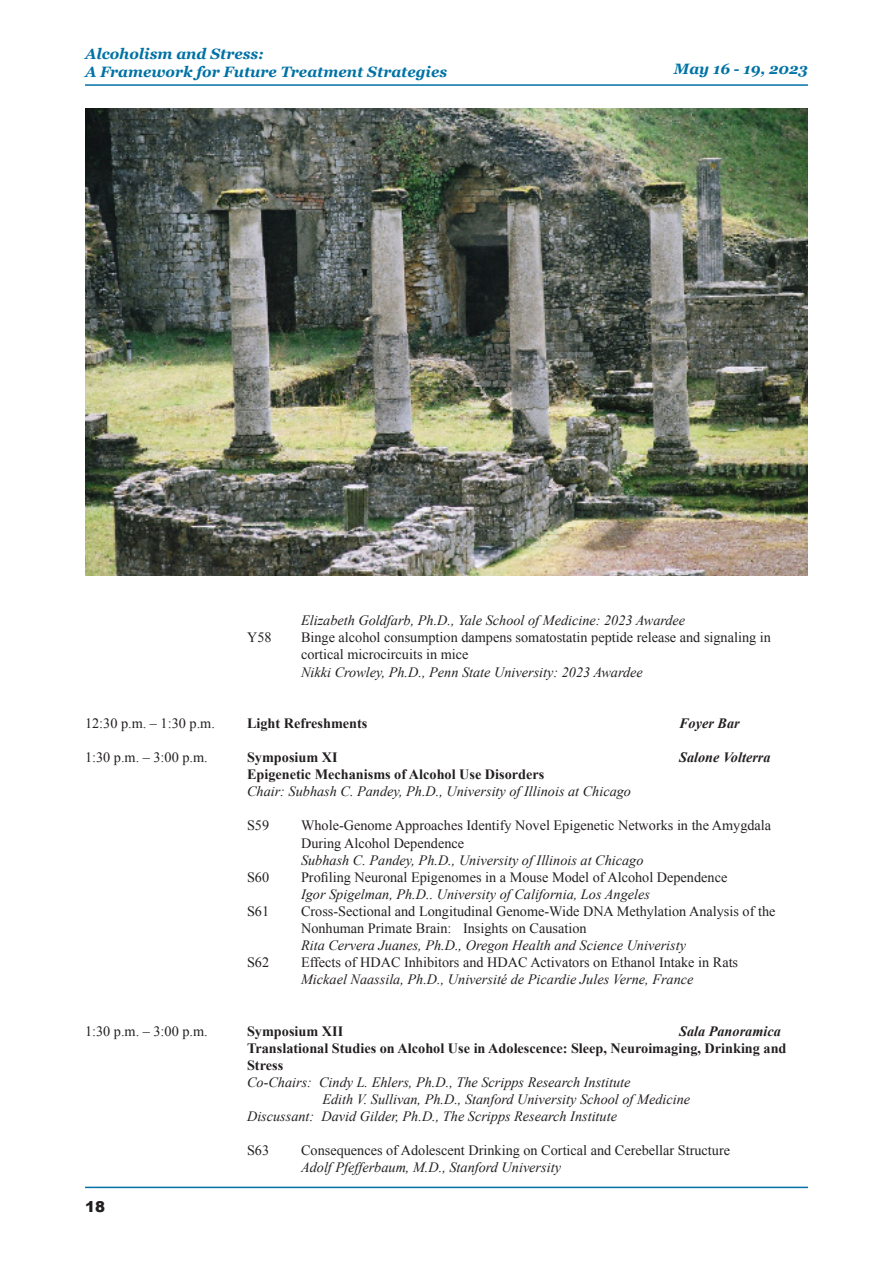
<style>
.page{position:relative;width:893px;height:1263px;background:#fff}
.page>*{position:absolute;margin:0;border:0;box-sizing:border-box;transform-origin:0 0}
.t1{font:italic 700 15px/18px "Georgia";color:#0072a5}
.t2{font:900 15px "Arial";color:#231f20}
.t3{font:italic 14.25px "Times New Roman";color:#231f20}
.t4{font:14.25px/17.1px "Times New Roman";color:#231f20}
.t5{font:700 14.25px/17.1px "Times New Roman";color:#231f20}
.t6{font:italic 700 14.25px "Times New Roman";color:#231f20}
</style>
<div class="page">
<hr style="left:85px;top:84px;width:723px;height:2px;background:#0072a5">
<hr style="left:85px;top:1187px;width:723px;height:1px;background:#0072a5">
<img style="left:85px;top:108px;width:723px;height:468px">
<p class="t1" style="left:85px;top:44px;width:364px">Alcoholism and Stress:<br>A Framework for Future Treatment Strategies</p>
<p class="t1" style="left:674px;top:59px;width:136px">May 16 - 19, 2023</p>
<p class="t3" style="left:301px;top:611px;width:386px">Elizabeth Goldfarb, Ph.D., Yale School of Medicine: 2023 Awardee</p>
<p class="t4" style="left:247px;top:629px;width:26px">Y58</p>
<p class="t4" style="left:301px;top:629px;width:471px">Binge alcohol consumption dampens somatostatin peptide release and signaling in</p>
<p class="t4" style="left:301px;top:646px;width:169px">cortical microcircuits in mice</p>
<p class="t3" style="left:301px;top:662px;width:343px">Nikki Crowley, Ph.D., Penn State University: 2023 Awardee</p>
<p class="t4" style="left:85px;top:714px;width:131px">12:30 p.m. – 1:30 p.m.</p>
<p class="t5" style="left:247px;top:714px;width:122px">Light Refreshments</p>
<p class="t6" style="left:679px;top:713px;width:62px">Foyer Bar</p>
<p class="t4" style="left:85px;top:748px;width:124px">1:30 p.m. – 3:00 p.m.</p>
<p class="t5" style="left:247px;top:748px;width:92px">Symposium XI</p>
<p class="t6" style="left:679px;top:747px;width:93px">Salone Volterra</p>
<p class="t5" style="left:247px;top:765px;width:299px">Epigenetic Mechanisms of Alcohol Use Disorders</p>
<p class="t3" style="left:247px;top:782px;width:385px">Chair: Subhash C. Pandey, Ph.D., University of Illinois at Chicago</p>
<p class="t4" style="left:247px;top:817px;width:24px">S59</p>
<p class="t4" style="left:301px;top:817px;width:472px">Whole-Genome Approaches Identify Novel Epigenetic Networks in the Amygdala<br>During Alcohol Dependence</p>
<p class="t3" style="left:301px;top:850px;width:344px">Subhash C. Pandey, Ph.D., University of Illinois at Chicago</p>
<p class="t4" style="left:247px;top:868px;width:24px">S60</p>
<p class="t4" style="left:301px;top:868px;width:428px">Profiling Neuronal Epigenomes in a Mouse Model of Alcohol Dependence</p>
<p class="t3" style="left:301px;top:884px;width:350px">Igor Spigelman, Ph.D.. University of California, Los Angeles</p>
<p class="t4" style="left:247px;top:902px;width:24px">S61</p>
<p class="t4" style="left:301px;top:902px;width:476px">Cross-Sectional and Longitudinal Genome-Wide DNA Methylation Analysis of the<br>Nonhuman Primate Brain: Insights on Causation</p>
<p class="t3" style="left:301px;top:935px;width:386px">Rita Cervera Juanes, Ph.D., Oregon Health and Science Univeristy</p>
<p class="t4" style="left:247px;top:954px;width:24px">S62</p>
<p class="t4" style="left:301px;top:954px;width:439px">Effects of HDAC Inhibitors and HDAC Activators on Ethanol Intake in Rats</p>
<p class="t3" style="left:301px;top:970px;width:394px">Mickael Naassila, Ph.D., Université de Picardie Jules Verne, France</p>
<p class="t4" style="left:85px;top:1022px;width:124px">1:30 p.m. – 3:00 p.m.</p>
<p class="t5" style="left:247px;top:1022px;width:98px">Symposium XII</p>
<p class="t6" style="left:679px;top:1021px;width:103px">Sala Panoramica</p>
<p class="t5" style="left:247px;top:1039px;width:541px">Translational Studies on Alcohol Use in Adolescence: Sleep, Neuroimaging, Drinking and<br>Stress</p>
<p class="t3" style="left:247px;top:1072px;width:385px">Co-Chairs: Cindy L. Ehlers, Ph.D., The Scripps Research Institute</p>
<p class="t3" style="left:322px;top:1089px;width:369px">Edith V. Sullivan, Ph.D., Stanford University School of Medicine</p>
<p class="t3" style="left:247px;top:1106px;width:371px">Discussant: David Gilder, Ph.D., The Scripps Research Institute</p>
<p class="t4" style="left:247px;top:1142px;width:24px">S63</p>
<p class="t4" style="left:301px;top:1142px;width:431px">Consequences of Adolescent Drinking on Cortical and Cerebellar Structure</p>
<p class="t3" style="left:301px;top:1158px;width:261px">Adolf Pfefferbaum, M.D., Stanford University</p>
<p class="t2" style="left:85px;top:1196px;width:22px">18</p>
</div>
